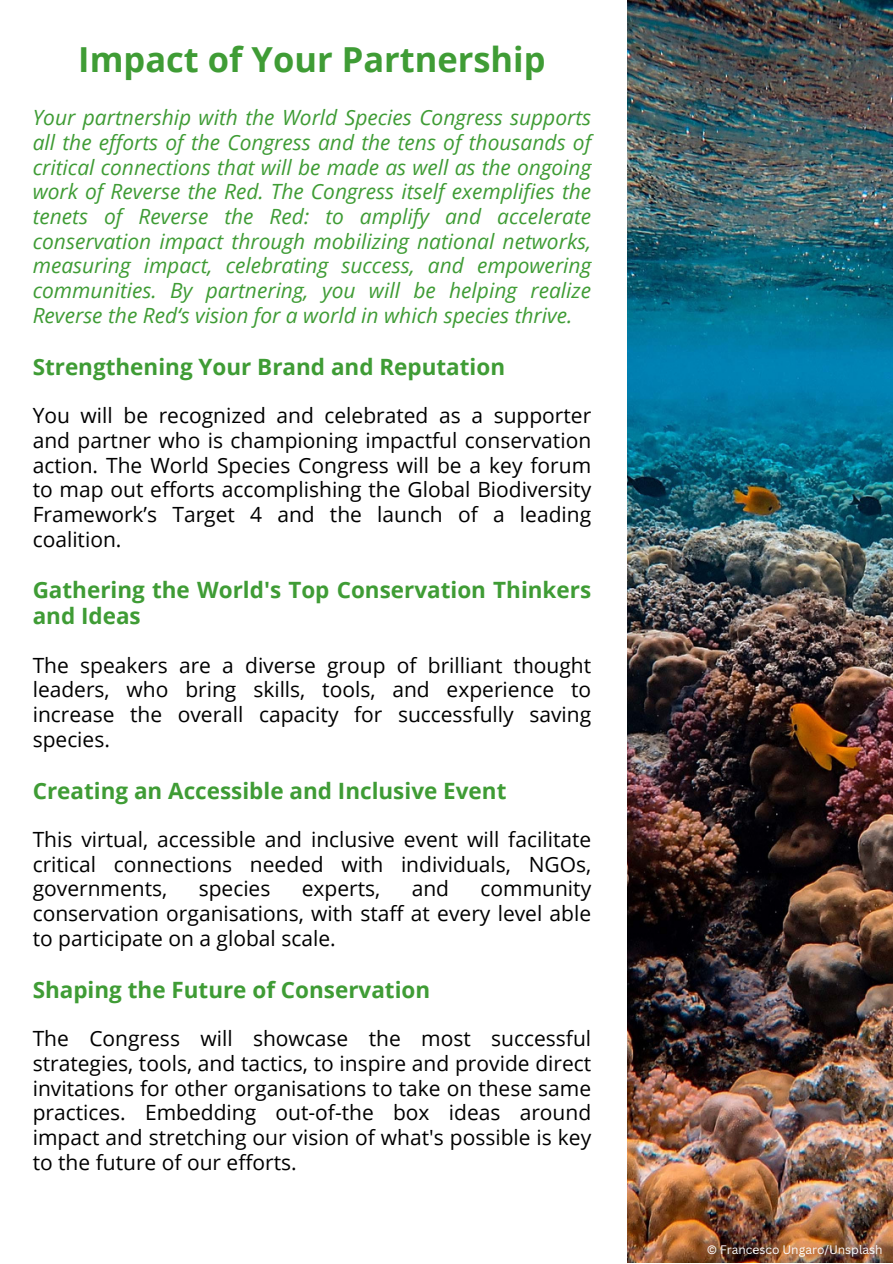
<style>
.page{position:relative;width:893px;height:1264px;background:#fff}
.page>*{position:absolute;margin:0;border:0;box-sizing:border-box;transform-origin:0 0}
.t1{font:700 34.5px "Open Sans";color:#3f9c35}
.t2{font:700 22.5px/25.8px "Open Sans";color:#3f9c35}
.t3{font:21px/24.8px "Open Sans";color:#000;text-align:justify}
.t4{font:italic 21px/24.8px "Open Sans";color:#3f9c35;text-align:justify}
.t5{font:12px "Canva Sans";color:#fff}
</style>
<div class="page">
<img style="left:627px;top:0;width:265px;height:1262px">
<p class="t1" style="left:78px;top:35px;width:468px">Impact of Your Partnership</p>
<p class="t4" style="left:33px;top:104px;width:560px">Your partnership with the World Species Congress supports all the efforts of the Congress and the tens of thousands of critical connections that will be made as well as the ongoing work of Reverse the Red. The Congress itself exemplifies the tenets of Reverse the Red: to amplify and accelerate conservation impact through mobilizing national networks, measuring impact, celebrating success, and empowering communities. By partnering, you will be helping realize Reverse the Red‘s vision for a world in which species thrive.</p>
<p class="t2" style="left:33px;top:353px;width:474px">Strengthening Your Brand and Reputation</p>
<p class="t3" style="left:33px;top:402px;width:560px">You will be recognized and celebrated as a supporter and partner who is championing impactful conservation action. The World Species Congress will be a key forum to map out efforts accomplishing the Global Biodiversity Framework’s Target 4 and the launch of a leading coalition.</p>
<p class="t2" style="left:33px;top:577px;width:560px">Gathering the World's Top Conservation Thinkers and Ideas</p>
<p class="t3" style="left:33px;top:652px;width:560px">The speakers are a diverse group of brilliant thought leaders, who bring skills, tools, and experience to increase the overall capacity for successfully saving species.</p>
<p class="t2" style="left:33px;top:777px;width:475px">Creating an Accessible and Inclusive Event</p>
<p class="t3" style="left:33px;top:826px;width:560px">This virtual, accessible and inclusive event will facilitate critical connections needed with individuals, NGOs, governments,</p>
<p class="t3" style="left:199px;top:876px;width:73px">species</p>
<p class="t3" style="left:302px;top:876px;width:80px">experts,</p>
<p class="t3" style="left:411px;top:876px;width:39px">and</p>
<p class="t3" style="left:33px;top:876px;width:560px;text-indent:448px">community conservation organisations, with staff at every level able to participate on a global scale.</p>
<p class="t2" style="left:33px;top:976px;width:399px">Shaping the Future of Conservation</p>
<p class="t3" style="left:33px;top:1025px;width:560px">The Congress will showcase the most successful strategies, tools, and tactics, to inspire and provide direct invitations for other organisations to take on these same practices. Embedding out-of-the box ideas around impact and stretching our vision of what's possible is key to the future of our efforts.</p>
<p class="t5" style="left:706px;top:1240px;width:177px">© Francesco Ungaro/Unsplash</p>
</div>
